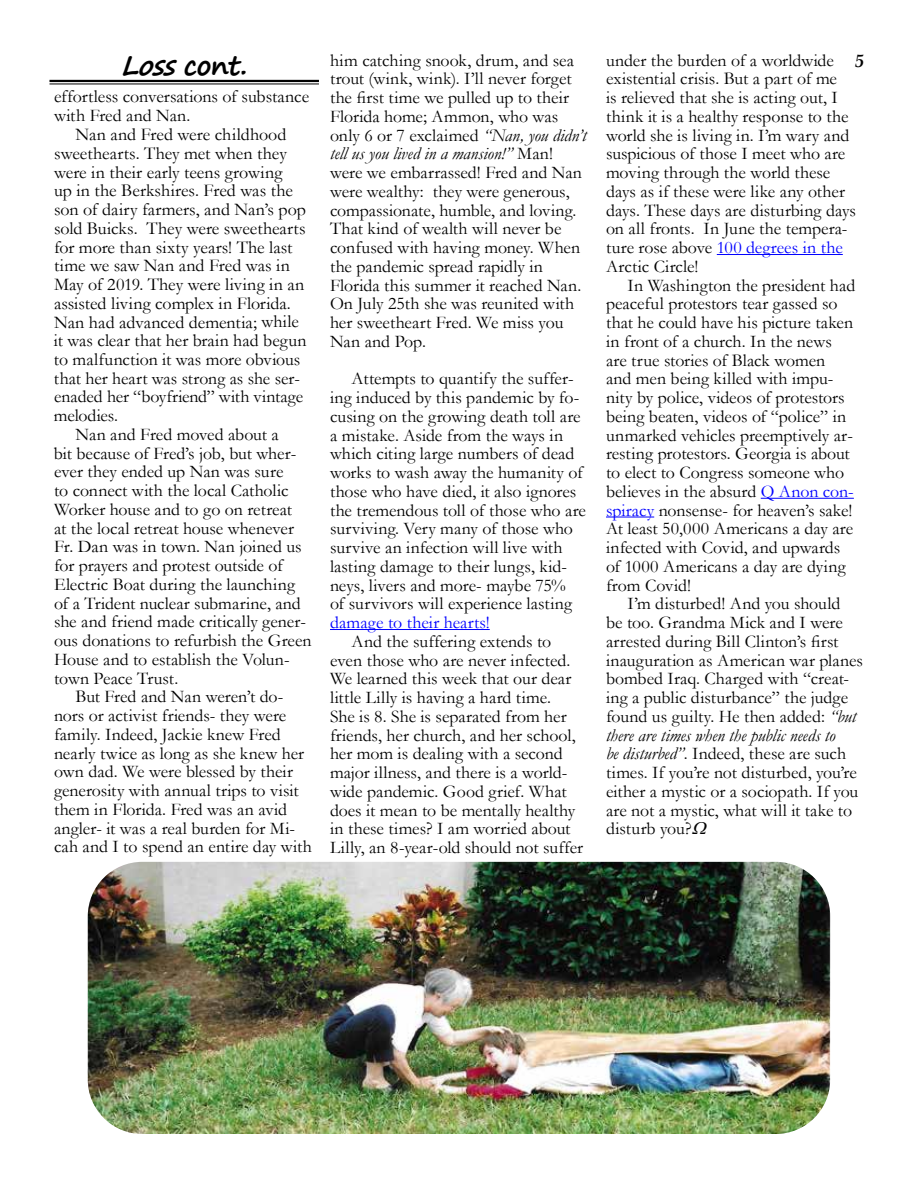
<style>
.page{position:relative;width:918px;height:1188px;background:#fff}
.page>*{position:absolute;margin:0;border:0;box-sizing:border-box;transform-origin:0 0}
.t1{font:700 27px "Segoe Print";color:#000}
.t2{font:18px/18.8px "Garamond";color:#000}
.t3{font:italic 700 18px "Book Antiqua";color:#000}
.t4{font:17.85px/18.8px "Garamond";color:#000}
.t5{font:17.85px "Garamond";letter-spacing:.01em;color:#00f}
.s1{font-style:italic}
.s2{font-size:18px}
.s3{color:#00f}
</style>
<div class="page">
<hr style="left:50px;top:84px;width:269px;height:1px;background:#000">
<hr style="left:50px;top:80px;width:269px;height:2px;background:#000">
<hr style="left:330px;top:629px;width:160px;height:1px;background:#00f">
<hr style="left:717px;top:254px;width:126px;height:1px;background:#00f">
<hr style="left:761px;top:498px;width:93px;height:1px;background:#00f">
<hr style="left:606px;top:517px;width:48px;height:1px;background:#00f">
<img style="left:88px;top:862px;width:742px;height:272px">
<h1 class="t1" style="left:121px;top:41px;width:128px"><span class="s1">Loss</span>cont.</h1>
<p class="t2" style="left:54px;top:87px;width:257px">effortless conversations of substance</p>
<p class="t4" style="left:54px;top:106px;width:138px"><span class="s2">with</span> Fred and Nan.</p>
<p class="t2" style="left:54px;top:125px;width:254px;text-indent:22px">Nan and Fred were childhood sweethearts. They met when they were in their early teens growing<br>up in the Berkshires. Fred was the son of dairy farmers, and Nan’s pop sold Buicks. They were sweethearts for more than sixty years! The last time we saw Nan and Fred was in May of 2019. They were living in an assisted living complex in Florida.<br>Nan had advanced dementia; while it was clear that her brain had begun to malfunction it was more obvious</p>
<p class="t4" style="left:54px;top:368px;width:251px"><span class="s2">that her</span> heart was strong as she ser&shy;enaded her “boyfriend” with vintage melodies.</p>
<p class="t4" style="left:76px;top:425px;width:205px">Nan and Fred moved about a</p>
<p class="t4" style="left:54px;top:443px;width:244px">bit because of Fred’s job, but wher-</p>
<p class="t4" style="left:54px;top:462px;width:231px">ever they ended up Nan was sure</p>
<p class="t4" style="left:54px;top:481px;width:236px">to connect with the local Catholic</p>
<p class="t4" style="left:54px;top:500px;width:240px">Worker house and to go on retreat</p>
<p class="t4" style="left:54px;top:518px;width:242px">at the local retreat house whenever</p>
<p class="t4" style="left:54px;top:537px;width:249px">Fr. Dan was in town. Nan joined us</p>
<p class="t4" style="left:54px;top:556px;width:230px">for prayers and protest outside of</p>
<p class="t4" style="left:54px;top:575px;width:243px">Electric Boat during the launching</p>
<p class="t4" style="left:54px;top:593px;width:248px">of a Trident nuclear submarine, and</p>
<p class="t4" style="left:54px;top:612px;width:254px">she and friend made critically gener-</p>
<p class="t4" style="left:54px;top:631px;width:259px">ous donations to refurbish the Green</p>
<p class="t4" style="left:54px;top:650px;width:237px">House and to establish the Volun-</p>
<p class="t4" style="left:54px;top:668px;width:126px">town Peace Trust.</p>
<p class="t4" style="left:76px;top:687px;width:209px">But Fred and Nan weren’t do-</p>
<p class="t4" style="left:54px;top:706px;width:234px">nors or activist friends- they were</p>
<p class="t4" style="left:54px;top:725px;width:228px">family. Indeed, Jackie knew Fred</p>
<p class="t4" style="left:54px;top:743px;width:252px">nearly twice as long as she knew her</p>
<p class="t4" style="left:54px;top:762px;width:241px">own dad. We were blessed by their</p>
<p class="t4" style="left:54px;top:781px;width:246px">generosity with annual trips to visit</p>
<p class="t4" style="left:54px;top:800px;width:235px">them in Florida. Fred was an avid</p>
<p class="t4" style="left:54px;top:818px;width:243px">angler- it was a real burden for Mi-</p>
<p class="t4" style="left:54px;top:837px;width:259px">cah and I to spend an entire day with</p>
<p class="t4" style="left:330px;top:50px;width:258px">him catching snook, drum, and sea trout (wink, wink). I’ll never forget the first time we pulled up to their<br>Florida home; Ammon, who was only 6 or 7 exclaimed <span class="s1">“Nan, you didn’t tell us you lived in a mansion!”</span> Man! were we embarrassed! Fred and Nan were wealthy: they were generous, compassionate, humble, and loving.<br>That kind of wealth will never be confused with having money. When the pandemic spread rapidly in<br>Florida this summer it reached Nan.<br>On July 25th she was reunited with her sweetheart Fred. We miss you<br>Nan and Pop.</p>
<p class="t4" style="left:330px;top:369px;width:258px;text-indent:22px">Attempts to quantify the suffer&shy;ing induced by this pandemic by fo&shy;cusing on the growing death toll are a mistake. Aside from the ways in which citing large numbers of dead works to wash away the humanity of those who have died, it also ignores the tremendous toll of those who are surviving. Very many of those who survive an infection will live with lasting damage to their lungs, kid&shy;neys, livers and more- maybe 75%<br>of survivors will experience lasting</p>
<p class="t5" style="left:330px;top:611px;width:161px">damage to their hearts!</p>
<p class="t4" style="left:330px;top:631px;width:255px;text-indent:22px">And the suffering extends to even those who are never infected.<br>We learned this week that our dear little Lilly is having a hard time.<br>She is 8. She is separated from her friends, her church, and her school, her mom is dealing with a second major illness, and there is a world&shy;wide pandemic. Good grief. What does it mean to be mentally healthy in these times? I am worried about Lilly, an 8-year-old should not suffer</p>
<p class="t4" style="left:606px;top:50px;width:252px">under the burden of a worldwide existential crisis. But a part of me<br>is relieved that she is acting out, I think it is a healthy response to the world she is living in. I’m wary and suspicious of those I meet who are moving through the world these days as if these were like any other days. These days are disturbing days on all fronts. In June the tempera&shy;ture rose above <span class="s3">100 degrees in the<br></span>Arctic Circle!</p>
<p class="t4" style="left:606px;top:275px;width:251px;text-indent:22px">In Washington the president had peaceful protestors tear gassed so that he could have his picture taken in front of a church. In the news are true stories of Black women<br>and men being killed with impu&shy;nity by police, videos of protestors being beaten, videos of “police” in unmarked vehicles preemptively ar&shy;resting protestors. Georgia is about to elect to Congress someone who believes in the absurd <span class="s3">Q Anon con&shy;spiracy</span> nonsense- for heaven’s sake!<br>At least 50,000 Americans a day are infected with Covid, and upwards of 1000 Americans a day are dying from Covid!</p>
<p class="t4" style="left:606px;top:594px;width:259px;text-indent:22px">I’m disturbed! And you should<br>be too. Grandma Mick and I were arrested during Bill Clinton’s first inauguration as American war planes bombed Iraq. Charged with “creat&shy;ing a public disturbance” the judge found us guilty. He then added: <span class="s1">“but there are times when the public needs to<br>be disturbed”</span>. Indeed, these are such times. If you’re not disturbed, you’re either a mystic or a sociopath. If you are not a mystic, what will it take to disturb you?</p>
<p class="t3" style="left:855px;top:49px;width:10px">5</p>
</div>
